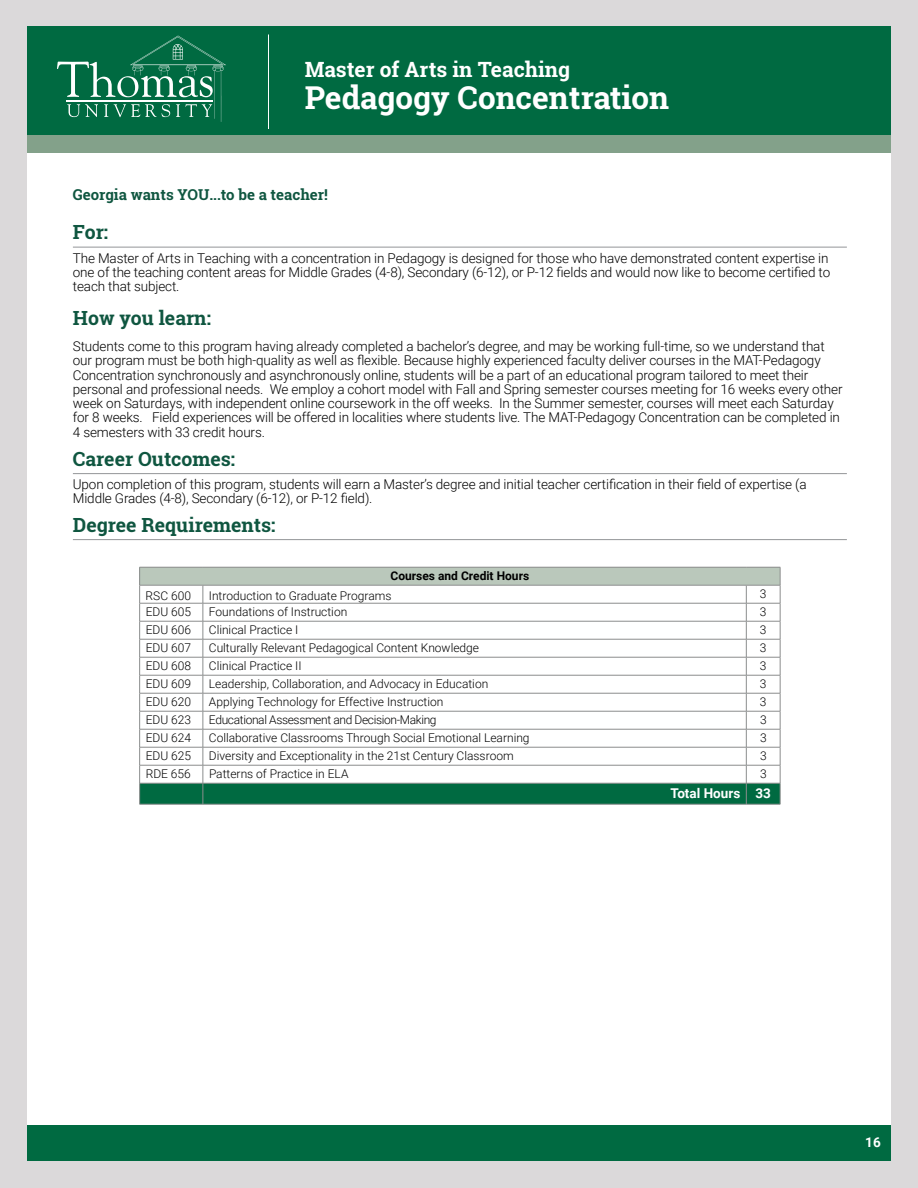
<style>
.page{position:relative;width:918px;height:1188px;background:#fff}
.page>*{position:absolute;margin:0;border:0;box-sizing:border-box;transform-origin:0 0}
.t1{font:700 31.5px "Roboto Slab";color:#fff}
.t2{font:700 21px "Roboto Slab";color:#fff}
.t3{font:700 19.5px "Roboto Slab";color:#0f5640}
.t4{font:700 15px "Roboto Slab";color:#0f5640}
.t5{font:300 13.5px/14.4px "Roboto";letter-spacing:-.01em;color:#000}
.t6{font:700 13.5px "Roboto";color:#fff}
.t7{font:300 12px "Roboto";color:#000}
.t8{font:300 12px "Roboto";letter-spacing:-.03em;color:#000}
.t9{font:700 12px "Roboto";color:#000}
</style>
<div class="page">
<div style="left:27px;top:1125px;width:864px;height:36px;background:#006a41"></div>
<div style="left:0;top:0;width:918px;height:1188px;border:27px solid #dbd9da"></div>
<div style="left:27px;top:26px;width:864px;height:118px;background:#006a41"></div>
<div style="left:27px;top:135px;width:864px;height:18px;background:#83a18a"></div>
<hr style="left:268px;top:34px;width:1px;height:95px;background:#fff">
<svg style="left:57px;top:36px;width:169px;height:86px"></svg>
<hr style="left:73px;top:247px;width:774px;height:1px;background:#939598">
<hr style="left:73px;top:473px;width:774px;height:1px;background:#939598">
<hr style="left:73px;top:539px;width:774px;height:1px;background:#939598">
<svg style="left:139px;top:567px;width:642px;height:237px"></svg>
<hr style="left:139px;top:804px;width:64px;height:1px;background:#8b8d8d">
<hr style="left:203px;top:804px;width:543px;height:1px;background:#8b8d8d">
<hr style="left:746px;top:804px;width:34px;height:1px;background:#8b8d8d">
<h2 class="t2" style="left:305px;top:55px;width:267px">Master of Arts in Teaching</h2>
<h1 class="t1" style="left:305px;top:76px;width:366px">Pedagogy Concentration</h1>
<p class="t4" style="left:73px;top:185px;width:256px">Georgia wants YOU...to be a teacher!</p>
<h3 class="t3" style="left:73px;top:219px;width:37px">For:</h3>
<p class="t5" style="left:73px;top:250px;width:759px">The Master of Arts in Teaching with a concentration in Pedagogy is designed for those who have demonstrated content expertise in one of the teaching content areas for Middle Grades (4-8), Secondary (6-12), or P-12 fields and would now like to become certified to teach that subject.</p>
<h3 class="t3" style="left:73px;top:304px;width:140px">How you learn:</h3>
<p class="t5" style="left:73px;top:339px;width:771px">Students come to this program having already completed a bachelor’s degree, and may be working full-time, so we understand that our program must be both high-quality as well as flexible. Because highly experienced faculty deliver courses in the MAT-Pedagogy Concentration synchronously and asynchronously online, students will be a part of an educational program tailored to meet their personal and professional needs. We employ a cohort model with Fall and Spring semester courses meeting for 16 weeks every other week on Saturdays, with independent online coursework in the off weeks. In the Summer semester, courses will meet each Saturday for 8 weeks. Field experiences will be offered in localities where students live. The MAT-Pedagogy Concentration can be completed in 4 semesters with 33 credit hours.</p>
<h3 class="t3" style="left:73px;top:445px;width:164px">Career Outcomes:</h3>
<p class="t5" style="left:73px;top:477px;width:735px">Upon completion of this program, students will earn a Master’s degree and initial teacher certification in their field of expertise (a<br>Middle Grades (4-8), Secondary (6-12), or P-12 field).</p>
<h3 class="t3" style="left:73px;top:511px;width:204px">Degree Requirements:</h3>
<p class="t9" style="left:391px;top:567px;width:140px">Courses and Credit Hours</p>
<p class="t7" style="left:146px;top:587px;width:47px">RSC 600</p>
<p class="t7" style="left:209px;top:587px;width:184px">Introduction to Graduate Programs</p>
<p class="t7" style="left:760px;top:585px;width:8px">3</p>
<p class="t7" style="left:146px;top:603px;width:47px">EDU 605</p>
<p class="t7" style="left:209px;top:603px;width:140px">Foundations of Instruction</p>
<p class="t7" style="left:760px;top:603px;width:8px">3</p>
<p class="t7" style="left:146px;top:621px;width:47px">EDU 606</p>
<p class="t7" style="left:209px;top:621px;width:91px">Clinical Practice I</p>
<p class="t7" style="left:760px;top:621px;width:8px">3</p>
<p class="t7" style="left:146px;top:639px;width:47px">EDU 607</p>
<p class="t7" style="left:209px;top:639px;width:272px">Culturally Relevant Pedagogical Content Knowledge</p>
<p class="t7" style="left:760px;top:639px;width:8px">3</p>
<p class="t7" style="left:146px;top:657px;width:47px">EDU 608</p>
<p class="t7" style="left:209px;top:657px;width:94px">Clinical Practice II</p>
<p class="t7" style="left:760px;top:657px;width:8px">3</p>
<p class="t7" style="left:146px;top:675px;width:47px">EDU 609</p>
<p class="t7" style="left:209px;top:675px;width:281px">Leadership, Collaboration, and Advocacy in Education</p>
<p class="t7" style="left:760px;top:675px;width:8px">3</p>
<p class="t7" style="left:146px;top:693px;width:47px">EDU 620</p>
<p class="t7" style="left:209px;top:693px;width:236px">Applying Technology for Effective Instruction</p>
<p class="t7" style="left:760px;top:693px;width:8px">3</p>
<p class="t7" style="left:146px;top:711px;width:47px">EDU 623</p>
<p class="t8" style="left:209px;top:711px;width:229px">Educational Assessment and Decision-Making</p>
<p class="t7" style="left:760px;top:711px;width:8px">3</p>
<p class="t7" style="left:146px;top:729px;width:47px">EDU 624</p>
<p class="t7" style="left:209px;top:729px;width:322px">Collaborative Classrooms Through Social Emotional Learning</p>
<p class="t7" style="left:760px;top:729px;width:8px">3</p>
<p class="t7" style="left:146px;top:747px;width:47px">EDU 625</p>
<p class="t7" style="left:209px;top:747px;width:306px">Diversity and Exceptionality in the 21st Century Classroom</p>
<p class="t7" style="left:760px;top:747px;width:8px">3</p>
<p class="t7" style="left:146px;top:765px;width:47px">RDE 656</p>
<p class="t7" style="left:209px;top:765px;width:141px">Patterns of Practice in ELA</p>
<p class="t7" style="left:760px;top:765px;width:8px">3</p>
<p class="t6" style="left:670px;top:784px;width:102px">Total Hours 33</p>
<p class="t6" style="left:865px;top:1132px;width:17px">16</p>
</div>
